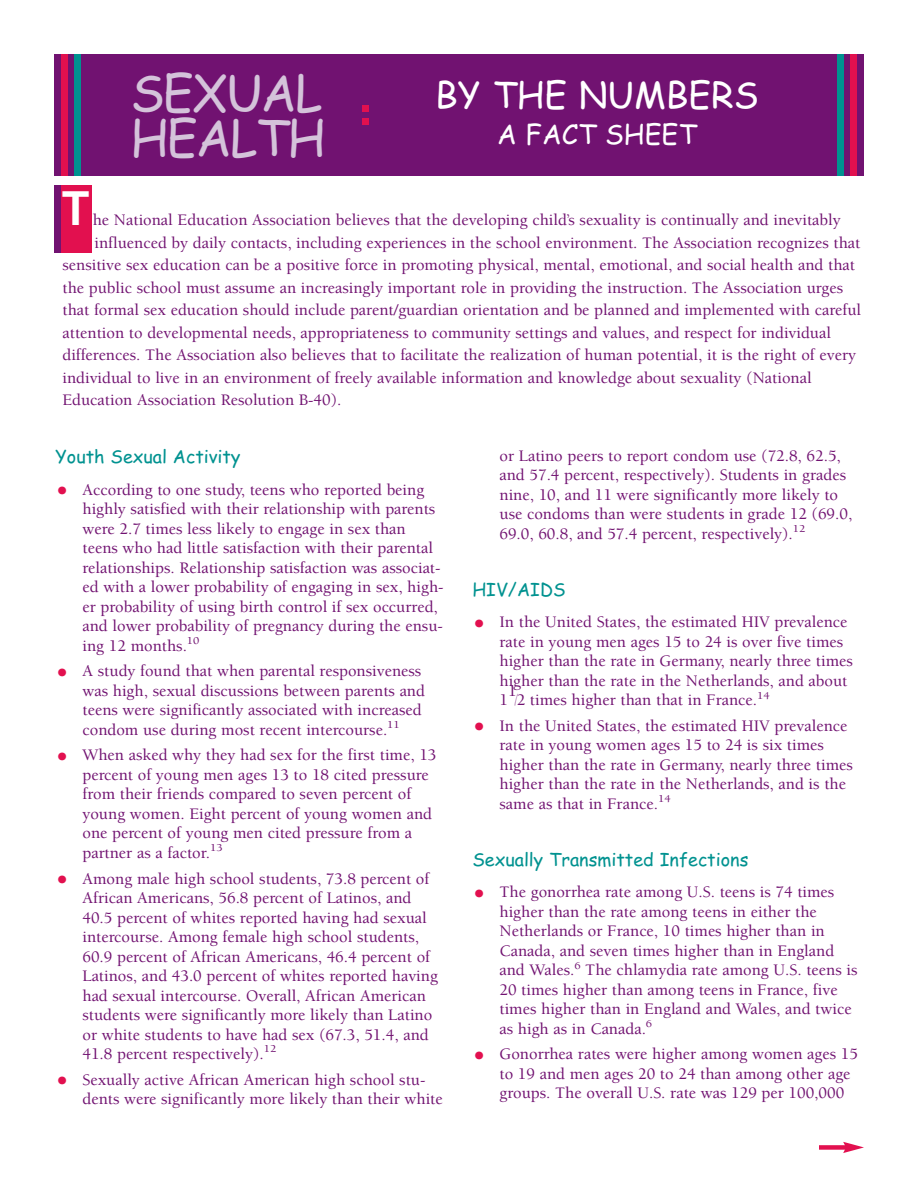
<style>
.page{position:relative;width:918px;height:1188px;background:#fff}
.page>*{position:absolute;margin:0;border:0;box-sizing:border-box;transform-origin:0 0}
.t1{font:49.5px/45px "Comic Sans MS";letter-spacing:-.035em;color:#d4c3da}
.t2{font:600 45px "Eurostile";color:#fff}
.t3{font:36px "Comic Sans MS";color:#fff}
.t4{font:27px "Comic Sans MS";color:#fff}
.t5{font:18px "Comic Sans MS";color:#009290}
.t6{font:500 16.5px/19.5px "Berkeley";color:#711271}
.s1{font-size:27px;color:#e2104f}
</style>
<div class="page">
<div style="left:61px;top:186px;width:30px;height:67px;background:#e2104f"></div>
<div style="left:54px;top:54px;width:810px;height:122px;background:#711271"></div>
<div style="left:61px;top:54px;width:7px;height:122px;background:#e2104f"></div>
<div style="left:74px;top:54px;width:7px;height:122px;background:#009290"></div>
<div style="left:850px;top:54px;width:7px;height:122px;background:#e2104f"></div>
<div style="left:837px;top:54px;width:7px;height:122px;background:#009290"></div>
<div style="left:362px;top:105px;width:7px;height:6px;background:#e2104f"></div>
<div style="left:362px;top:118px;width:7px;height:7px;background:#e2104f"></div>
<div style="left:54px;top:186px;width:7px;height:67px;background:#711271"></div>
<div style="left:819px;top:1145px;width:28px;height:5px;background:#e2104f"></div>
<svg style="left:843px;top:1142px;width:21px;height:11px"></svg>
<h1 class="t1" style="left:130px;top:76px;width:197px">SEXUAL<br>HEALTH</h1>
<h3 class="t3" style="left:435px;top:80px;width:325px">BY THE NUMBERS</h3>
<h3 class="t4" style="left:497px;top:123px;width:201px">A FACT SHEET</h3>
<h2 class="t2" style="left:63px;top:192px;width:28px">T</h2>
<p class="t6" style="left:93px;top:212px;width:749px">he National Education Association believes that the developing child’s sexuality is continually and inevitably</p>
<p class="t6" style="left:95px;top:234px;width:767px">influenced by daily contacts, including experiences in the school environment. The Association recognizes that</p>
<p class="t6" style="left:63px;top:257px;width:794px">sensitive sex education can be a positive force in promoting physical, mental, emotional, and social health and that</p>
<p class="t6" style="left:63px;top:279px;width:782px">the public school must assume an increasingly important role in providing the instruction. The Association urges</p>
<p class="t6" style="left:63px;top:302px;width:800px">that formal sex education should include parent/guardian orientation and be planned and implemented with careful</p>
<p class="t6" style="left:63px;top:324px;width:770px">attention to developmental needs, appropriateness to community settings and values, and respect for individual</p>
<p class="t6" style="left:63px;top:347px;width:795px">differences. The Association also believes that to facilitate the realization of human potential, it is the right of every</p>
<p class="t6" style="left:63px;top:369px;width:751px">individual to live in an environment of freely available information and knowledge about sexuality (National</p>
<p class="t6" style="left:63px;top:392px;width:280px">Education Association Resolution B-40).</p>
<p class="t5" style="left:55px;top:449px;width:187px">Youth Sexual Activity</p>
<p class="t6" style="left:82px;top:481px;width:363px;text-indent:-27px"><span class="s1">•</span> According to one study, teens who reported being highly satisfied with their relationship with parents were 2.7 times less likely to engage in sex than teens who had little satisfaction with their parental relationships. Relationship satisfaction was associat&shy;ed with a lower probability of engaging in sex, high&shy;er probability of using birth control if sex occurred, and lower probability of pregnancy during the ensu&shy;ing 12 months.<sup>10</sup></p>
<p class="t6" style="left:82px;top:663px;width:344px;text-indent:-27px"><span class="s1">•</span> A study found that when parental responsiveness was high, sexual discussions between parents and teens were significantly associated with increased condom use during most recent intercourse.<sup>11</sup></p>
<p class="t6" style="left:82px;top:747px;width:355px;text-indent:-27px"><span class="s1">•</span> When asked why they had sex for the first time, 13 percent of young men ages 13 to 18 cited pressure from their friends compared to seven percent of young women. Eight percent of young women and one percent of young men cited pressure from a partner as a factor.<sup>13</sup></p>
<p class="t6" style="left:82px;top:870px;width:357px;text-indent:-27px"><span class="s1">•</span> Among male high school students, 73.8 percent of African Americans, 56.8 percent of Latinos, and 40.5 percent of whites reported having had sexual intercourse. Among female high school students, 60.9 percent of African Americans, 46.4 percent of Latinos, and 43.0 percent of whites reported having had sexual intercourse. Overall, African American students were significantly more likely than Latino or white students to have had sex (67.3, 51.4, and 41.8 percent respectively).<sup>12</sup></p>
<p class="t6" style="left:82px;top:1071px;width:362px;text-indent:-27px"><span class="s1">•</span> Sexually active African American high school stu&shy;dents were significantly more likely than their white</p>
<p class="t6" style="left:499px;top:447px;width:354px">or Latino peers to report condom use (72.8, 62.5, and 57.4 percent, respectively). Students in grades nine, 10, and 11 were significantly more likely to use condoms than were students in grade 12 (69.0, 69.0, 60.8, and 57.4 percent, respectively).<sup>12</sup></p>
<p class="t5" style="left:472px;top:582px;width:95px">HIV/AIDS</p>
<p class="t6" style="left:500px;top:614px;width:355px;text-indent:-27px"><span class="s1">•</span> In the United States, the estimated HIV prevalence rate in young men ages 15 to 24 is over five times higher than the rate in Germany, nearly three times higher than the rate in the Netherlands, and about 1 ⁄2 times higher than that in France.<sup>14</sup></p>
<p class="t6" style="left:508px;top:683px;width:10px">1</p>
<p class="t6" style="left:500px;top:717px;width:355px;text-indent:-27px"><span class="s1">•</span> In the United States, the estimated HIV prevalence rate in young women ages 15 to 24 is six times higher than the rate in Germany, nearly three times higher than the rate in the Netherlands, and is the same as that in France.<sup>14</sup></p>
<p class="t5" style="left:472px;top:852px;width:277px">Sexually Transmitted Infections</p>
<p class="t6" style="left:499px;top:884px;width:360px;text-indent:-27px"><span class="s1">•</span> The gonorrhea rate among U.S. teens is 74 times higher than the rate among teens in either the Netherlands or France, 10 times higher than in Canada, and seven times higher than in England and Wales.<sup>6</sup> The chlamydia rate among U.S. teens is 20 times higher than among teens in France, five times higher than in England and Wales, and twice as high as in Canada.<sup>6</sup></p>
<p class="t6" style="left:500px;top:1046px;width:360px;text-indent:-27px"><span class="s1">•</span> Gonorrhea rates were higher among women ages 15 to 19 and men ages 20 to 24 than among other age groups. The overall U.S. rate was 129 per 100,000</p>
</div>
